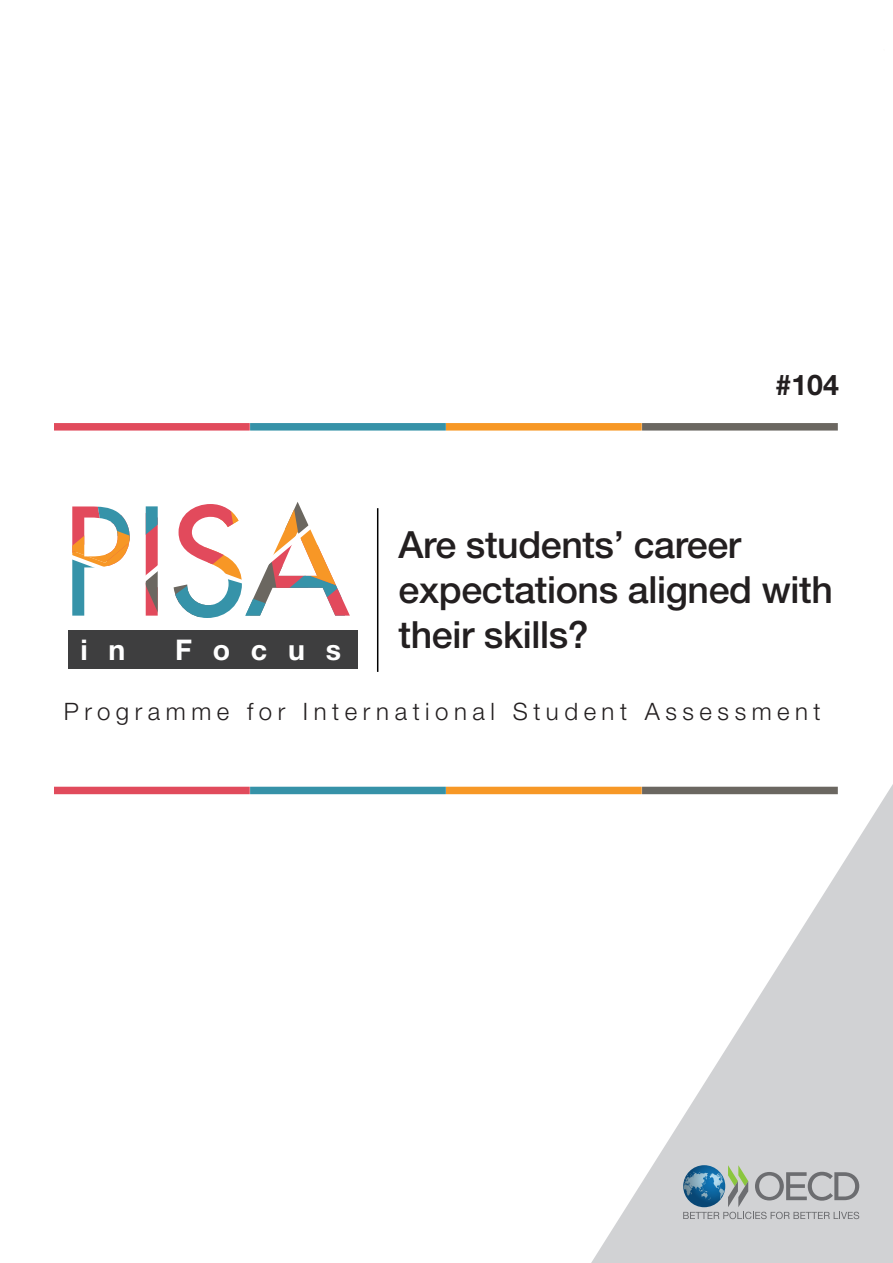
<style>
.page{position:relative;width:893px;height:1263px;background:#fff}
.page>*{position:absolute;margin:0;border:0;box-sizing:border-box;transform-origin:0 0}
.t1{font:500 37.5px/45px "Helvetica Neue LT Std";letter-spacing:-.01em;color:#231f20}
.t2{font:700 28.5px "Helvetica Neue LT Std";letter-spacing:.73em;color:#fff}
.t3{font:700 28.5px "Helvetica Neue LT Std";color:#231f20}
.t4{font:300 24px "Helvetica Neue LT Std";letter-spacing:.23em;color:#231f20}
</style>
<div class="page">
<div style="left:68px;top:630px;width:289px;height:39px;background:#3e3e3f"></div>
<div style="left:54px;top:423px;width:196px;height:8px;background:#e14b5c"></div>
<div style="left:446px;top:423px;width:196px;height:8px;background:#f79826"></div>
<div style="left:250px;top:423px;width:196px;height:8px;background:#3692a8"></div>
<div style="left:642px;top:423px;width:196px;height:8px;background:#6b6761"></div>
<div style="left:54px;top:787px;width:196px;height:7px;background:#e14b5c"></div>
<div style="left:446px;top:787px;width:196px;height:7px;background:#f79826"></div>
<div style="left:250px;top:787px;width:196px;height:7px;background:#3692a8"></div>
<svg style="left:72px;top:502px;width:278px;height:116px"></svg>
<hr style="left:377px;top:508px;width:1px;height:164px;background:#000">
<svg style="left:591px;top:784px;width:302px;height:479px"></svg>
<svg style="left:683px;top:1165px;width:176px;height:54px;background:#a6b1b7"></svg>
<p class="t2" style="left:80px;top:632px;width:47px">i n</p>
<p class="t2" style="left:175px;top:632px;width:168px">Focus</p>
<p class="t3" style="left:776px;top:367px;width:65px">#104</p>
<p class="t1" style="left:399px;top:522px;width:344px">Are students’ career</p>
<p class="t1" style="left:399px;top:567px;width:436px">expectations aligned with their skills?</p>
<p class="t4" style="left:64px;top:697px;width:758px">Programme for International Student Assessment</p>
</div>
